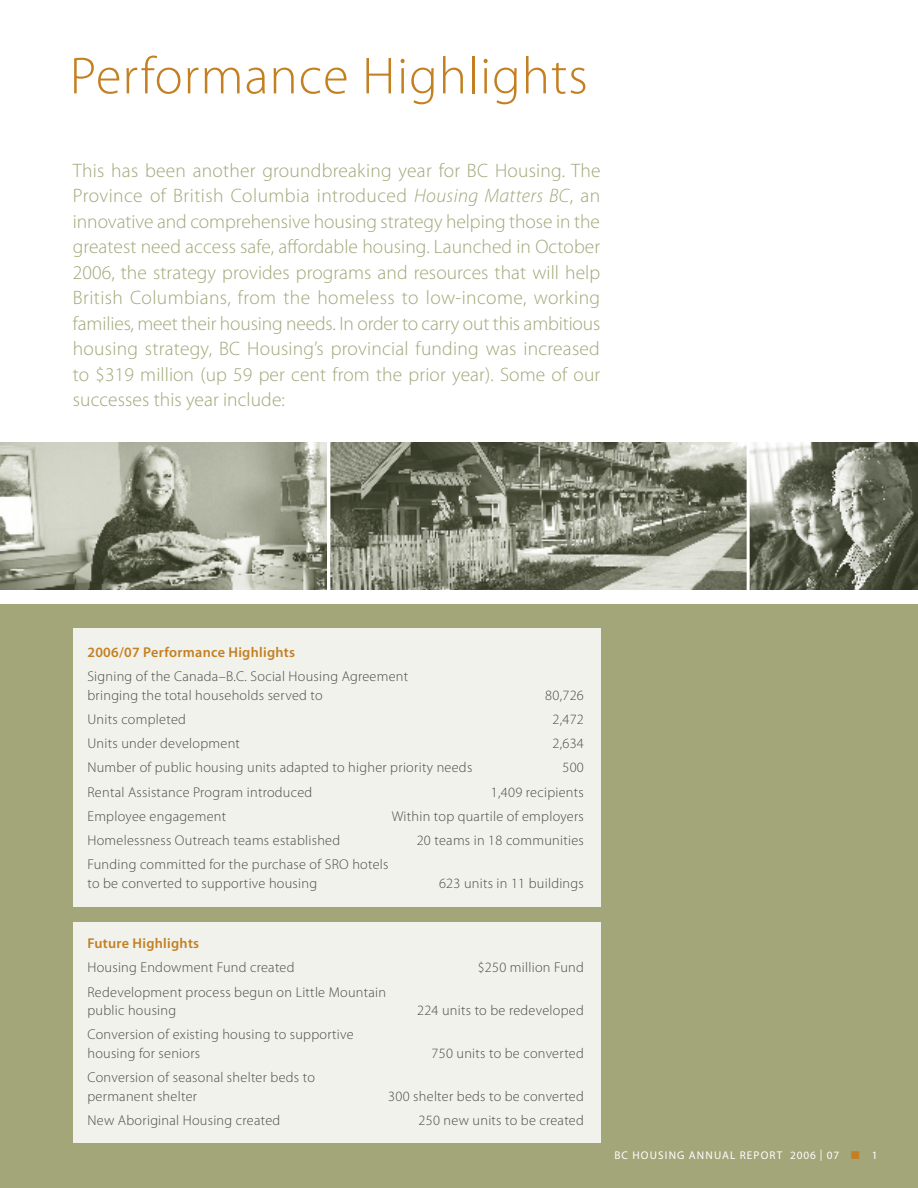
<style>
.page{position:relative;width:918px;height:1188px;background:#fff}
.page>*{position:absolute;margin:0;border:0;box-sizing:border-box;transform-origin:0 0}
.t1{font:300 52.5px "Myriad Pro";letter-spacing:.02em;color:#c47f21}
.Intro_Copy{font:300 19.5px/25.5px "Myriad Pro";letter-spacing:.005em;color:#a2a678;text-align:justify}
.Body_Copy{font:300 14.25px/18.8px "Myriad Pro";letter-spacing:.02em;color:#484d46}
.Body_Copy-2{font:600 14.25px "Myriad Pro";letter-spacing:.02em;color:#c47f21}
.t2{font:11.25px "Myriad Pro";letter-spacing:.1em;color:#fff}
.s1{font-style:italic}
.s2{color:#c47f21}
</style>
<div class="page">
<div style="left:0;top:602px;width:918px;height:586px;background:#a2a678"></div>
<div style="left:73px;top:922px;width:527px;height:220px;background:#f1f2eb"></div>
<div style="left:73px;top:628px;width:527px;height:279px;background:#f1f2eb"></div>
<img style="left:331px;top:442px;width:415px;height:148px">
<img style="left:750px;top:442px;width:168px;height:148px">
<img style="left:0;top:442px;width:327px;height:148px">
<div style="left:0;top:591px;width:918px;height:13px;background:#fff"></div>
<h1 class="t1" style="left:70px;top:47px;width:519px">Performance Highlights</h1>
<p class="Intro_Copy" style="left:73px;top:158px;width:529px">This has been another groundbreaking year for BC Housing. The Province of British Columbia introduced <span class="s1">Housing Matters BC</span>, an innovative and comprehensive housing strategy helping those in the greatest need access safe, affordable housing. Launched in October 2006, the strategy provides programs and resources that will help British Columbians, from the homeless to low-income, working families, meet their housing needs. In order to carry out this ambitious housing strategy, BC Housing’s provincial funding was increased to $319 million (up 59 per cent from the prior year). Some of our successes this year include:</p>
<p class="Body_Copy-2" style="left:87px;top:644px;width:209px">2006/07 Performance Highlights</p>
<p class="Body_Copy" style="left:87px;top:667px;width:322px">Signing of the Canada–B.C. Social Housing Agreement bringing the total households served to</p>
<p class="Body_Copy" style="left:545px;top:686px;width:40px">80,726</p>
<p class="Body_Copy" style="left:87px;top:710px;width:100px">Units completed</p>
<p class="Body_Copy" style="left:552px;top:710px;width:33px">2,472</p>
<p class="Body_Copy" style="left:87px;top:734px;width:154px">Units under development</p>
<p class="Body_Copy" style="left:552px;top:734px;width:33px">2,634</p>
<p class="Body_Copy" style="left:87px;top:759px;width:386px">Number of public housing units adapted to higher priority needs</p>
<p class="Body_Copy" style="left:562px;top:759px;width:23px">500</p>
<p class="Body_Copy" style="left:87px;top:783px;width:226px">Rental Assistance Program introduced</p>
<p class="Body_Copy" style="left:491px;top:783px;width:94px">1,409 recipients</p>
<p class="Body_Copy" style="left:87px;top:807px;width:140px">Employee engagement</p>
<p class="Body_Copy" style="left:392px;top:807px;width:194px">Within top quartile of employers</p>
<p class="Body_Copy" style="left:87px;top:831px;width:254px">Homelessness Outreach teams established</p>
<p class="Body_Copy" style="left:417px;top:831px;width:169px">20 teams in 18 communities</p>
<p class="Body_Copy" style="left:87px;top:855px;width:303px">Funding committed for the purchase of SRO hotels to be converted to supportive housing</p>
<p class="Body_Copy" style="left:439px;top:874px;width:146px">623 units in 11 buildings</p>
<p class="Body_Copy-2" style="left:87px;top:936px;width:113px">Future Highlights</p>
<p class="Body_Copy" style="left:87px;top:958px;width:209px">Housing Endowment Fund created</p>
<p class="Body_Copy" style="left:478px;top:958px;width:108px">$250 million Fund</p>
<p class="Body_Copy" style="left:87px;top:983px;width:300px">Redevelopment process begun on Little Mountain public housing</p>
<p class="Body_Copy" style="left:417px;top:1001px;width:168px">224 units to be redeveloped</p>
<p class="Body_Copy" style="left:87px;top:1026px;width:268px">Conversion of existing housing to supportive housing for seniors</p>
<p class="Body_Copy" style="left:87px;top:1068px;width:229px">Conversion of seasonal shelter beds to permanent shelter</p>
<p class="Body_Copy" style="left:432px;top:1044px;width:154px">750 units to be converted</p>
<p class="Body_Copy" style="left:388px;top:1087px;width:197px">300 shelter beds to be converted</p>
<p class="Body_Copy" style="left:87px;top:1111px;width:194px">New Aboriginal Housing created</p>
<p class="Body_Copy" style="left:419px;top:1111px;width:167px">250 new units to be created</p>
<p class="t2" style="left:614px;top:1149px;width:265px">BC HOUSING ANNUAL REPORT 2006 | 07 <span class="s2">■</span> 1</p>
</div>
